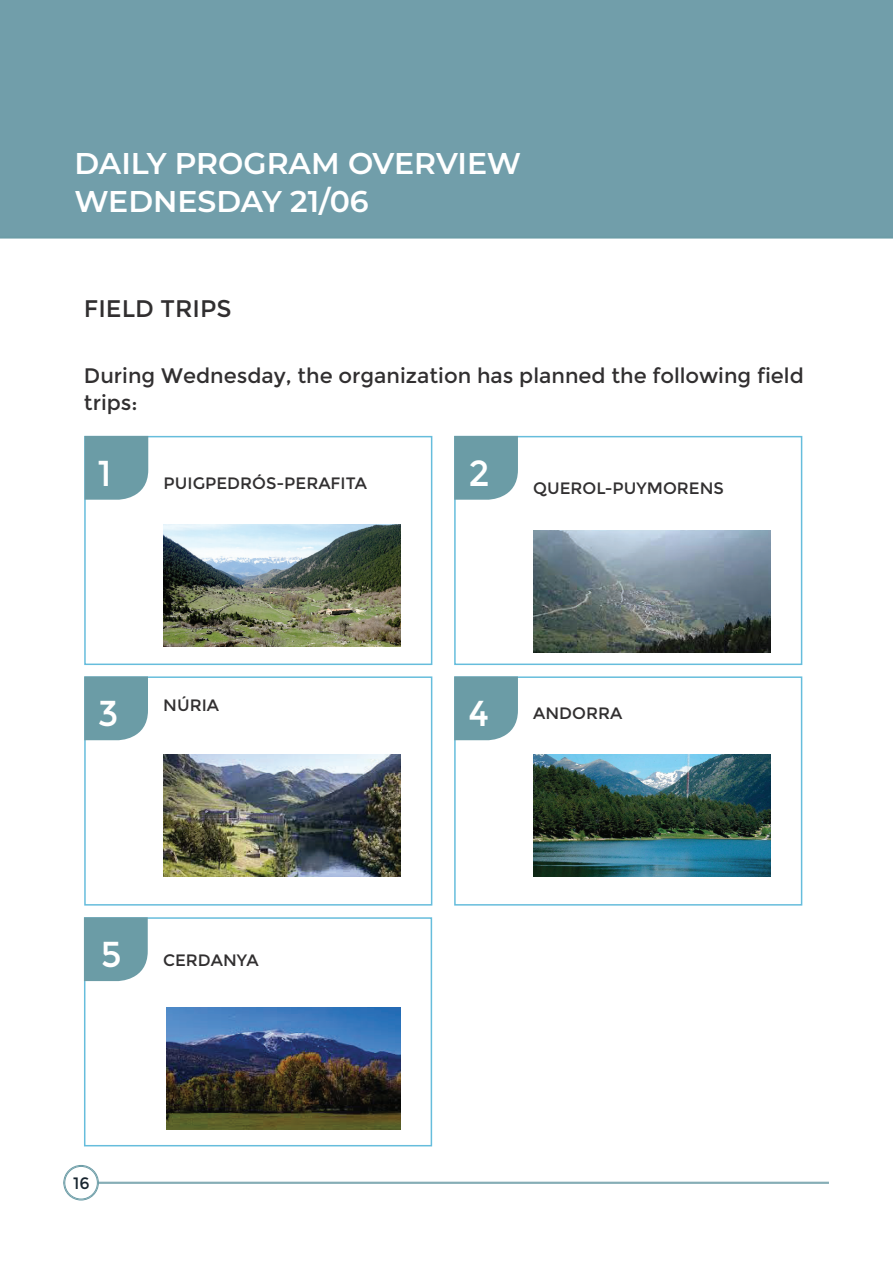
<style>
.page{position:relative;width:893px;height:1263px;background:#fff}
.page>*{position:absolute;margin:0;border:0;box-sizing:border-box;transform-origin:0 0}
.t1{font:36px "Montserrat";color:#fff}
.t2{font:600 30px/37.5px "Montserrat";color:#fff}
.t3{font:24px "Montserrat";color:#312f30}
.t4{font:21px/27px "Montserrat";color:#312f30}
.t5{font:16.5px "Montserrat";color:#312f30}
.t6{font:16.5px "Montserrat";color:#17242e}
.s1{font-size:36px;color:#fff}
</style>
<div class="page">
<hr style="left:64px;top:1182px;width:765px;height:1px;background:#6b9ca6">
<hr style="left:64px;top:1183px;width:765px;height:1px;background:#6b9ca6">
<div style="left:64px;top:1166px;width:34px;height:33px;background:#fff;border-radius:50%"></div>
<div style="left:64px;top:1165px;width:35px;height:35px;border:1px solid #6b9ca6;border-radius:50%"></div>
<div style="left:65px;top:1166px;width:33px;height:33px;border:1px solid #6b9ca6;border-radius:50%"></div>
<div style="left:0;top:0;width:893px;height:237px;background:#719eaa"></div>
<div style="left:84px;top:436px;width:348px;height:229px;border:2px solid #66bddc"></div>
<div style="left:84px;top:676px;width:348px;height:229px;border:2px solid #66bddc"></div>
<div style="left:454px;top:436px;width:348px;height:229px;border:2px solid #66bddc"></div>
<div style="left:454px;top:676px;width:348px;height:229px;border:2px solid #66bddc"></div>
<svg style="left:84px;top:436px;width:64px;height:64px;background:#72a1aa"></svg>
<svg style="left:454px;top:436px;width:64px;height:64px;background:#72a1aa"></svg>
<svg style="left:454px;top:676px;width:64px;height:64px;background:#71a0aa"></svg>
<svg style="left:84px;top:676px;width:64px;height:64px;background:#71a0aa"></svg>
<div style="left:84px;top:917px;width:348px;height:229px;border:2px solid #66bddc"></div>
<svg style="left:84px;top:917px;width:64px;height:64px;background:#72a0aa"></svg>
<img style="left:164px;top:525px;width:237px;height:122px">
<img style="left:533px;top:530px;width:237px;height:122px">
<img style="left:163px;top:754px;width:237px;height:122px">
<img style="left:533px;top:754px;width:237px;height:122px">
<img style="left:167px;top:1008px;width:233px;height:122px">
<h2 class="t2" style="left:74px;top:144px;width:448px">DAILY PROGRAM OVERVIEW<br>WEDN ESDAY</h2>
<h2 class="t2" style="left:290px;top:181px;width:80px">21/06</h2>
<p class="t3" style="left:84px;top:294px;width:29px">field</p>
<p class="t3" style="left:161px;top:294px;width:15px">trips</p>
<p class="t4" style="left:84px;top:363px;width:721px">During Wednesday, the organization has planned the following field trips:</p>
<h1 class="t1" style="left:98px;top:452px;width:15px">1</h1>
<h1 class="t1" style="left:468px;top:452px;width:23px">2</h1>
<p class="t5" style="left:164px;top:474px;width:205px">PUIGPEDRÓS-PERAFITA</p>
<p class="t5" style="left:533px;top:479px;width:192px">QUEROL-PUYMORENS</p>
<p class="t5" style="left:163px;top:695px;width:57px">NÚRIA</p>
<h1 class="t1" style="left:98px;top:693px;width:22px">3</h1>
<h1 class="t1" style="left:468px;top:693px;width:22px">4</h1>
<p class="t5" style="left:533px;top:704px;width:91px">ANDORRA</p>
<p class="t5" style="left:101px;top:951px;width:159px"><span class="s1">5</span> CERDANYA</p>
<p class="t6" style="left:73px;top:1173px;width:18px">16</p>
</div>
